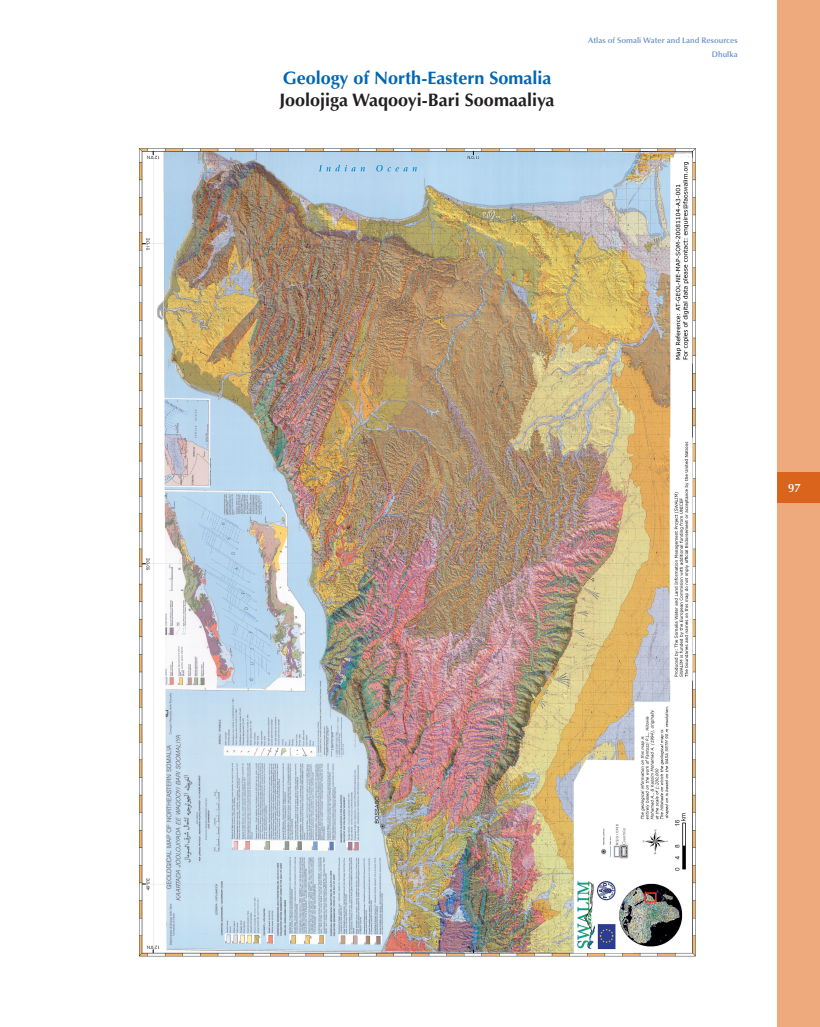
<style>
.page{position:relative;width:820px;height:1027px;background:#fff}
.page>*{position:absolute;margin:0;border:0;box-sizing:border-box;transform-origin:0 0}
.t1{font:700 18px "Optima LT Std";color:#231f20}
.t2{font:700 18px "Optima LT Std";color:#0166b3}
.t3{font:600 12px "Optima LT Std";color:#fff}
.t4{font:600 8px/14px "Optima LT Std";color:#6990ca;text-align:right}
</style>
<div class="page">
<div style="left:777px;top:0;width:42px;height:1026px;background:#eeaa7c"></div>
<div style="left:777px;top:472px;width:42px;height:30px;background:#da641c"></div>
<img style="left:139px;top:148px;width:556px;height:809px">
<h1 class="t2" style="left:282px;top:70px;width:270px">Geology of North-Eastern Somalia</h1>
<h1 class="t1" style="left:279px;top:92px;width:276px">Joolojiga Waqooyi-Bari Soomaaliya</h1>
<p class="t4" style="left:588px;top:34px;width:151px">Atlas of Somali Water and Land Resources<br>Dhulka</p>
<h2 class="t3" style="left:787px;top:482px;width:14px">97</h2>
</div>
